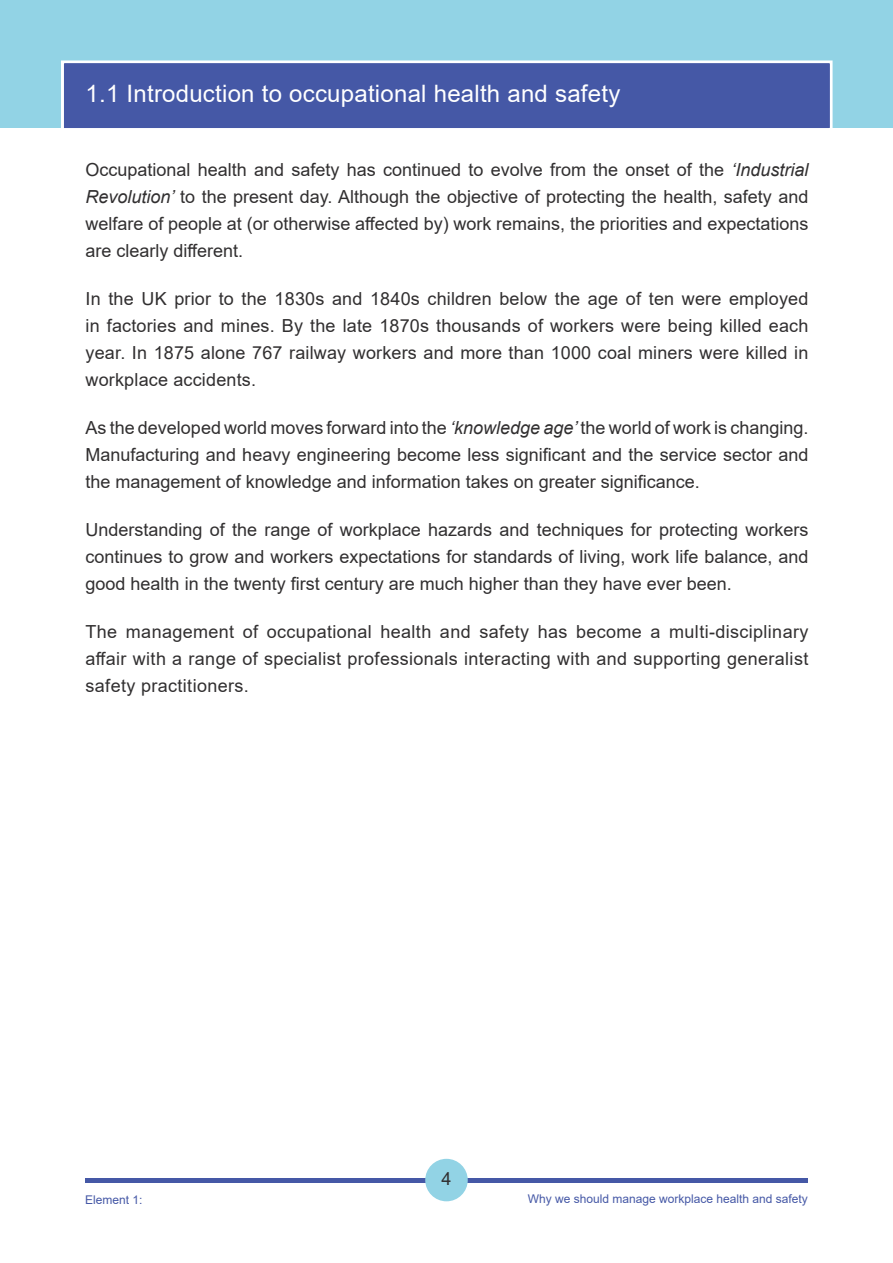
<style>
.page{position:relative;width:893px;height:1263px;background:#fff}
.page>*{position:absolute;margin:0;border:0;box-sizing:border-box;transform-origin:0 0}
.Chapter_title_H1{font:24px "Arial";letter-spacing:.01em;color:#fff}
.main_body_text{font:18px/27px "Arial";color:#312f30;text-align:justify}
.t1{font:12px "Arial";color:#4558a6}
.s1{font-style:italic}
</style>
<div class="page">
<hr style="left:85px;top:1178px;width:723px;height:4px;background:#4558a6">
<div style="left:425px;top:1159px;width:43px;height:42px;background:#92d3e5;border-radius:50%"></div>
<div style="left:0;top:0;width:893px;height:128px;background:#92d3e5"></div>
<svg style="left:61px;top:60px;width:772px;height:68px;background:#eef8fa"></svg>
<div style="left:64px;top:63px;width:766px;height:65px;background:#4558a6"></div>
<p class="Chapter_title_H1" style="left:86px;top:77px;width:536px">1.1 Introduction to occupational health and safety</p>
<p class="main_body_text" style="left:86px;top:156px;width:724px">Occupational health and safety has continued to evolve from the onset of the <span class="s1">‘Industrial Revolution’</span> to the present day. Although the objective of protecting the health, safety and welfare of people at (or otherwise affected by) work remains, the priorities and expectations are clearly different.</p>
<p class="main_body_text" style="left:86px;top:285px;width:724px">In the UK prior to the 1830s and 1840s children below the age of ten were employed in factories and mines. By the late 1870s thousands of workers were being killed each year. In 1875 alone 767 railway workers and more than 1000 coal miners were killed in workplace accidents.</p>
<p class="main_body_text" style="left:86px;top:414px;width:724px">As the developed world moves forward into the <span class="s1">‘knowledge age’</span> the world of work is changing.<br>Manufacturing and heavy engineering become less significant and the service sector and the management of knowledge and information takes on greater significance.</p>
<p class="main_body_text" style="left:86px;top:516px;width:724px">Understanding of the range of workplace hazards and techniques for protecting workers continues to grow and workers expectations for standards of living, work life balance, and good health in the twenty first century are much higher than they have ever been.</p>
<p class="main_body_text" style="left:86px;top:618px;width:724px">The management of occupational health and safety has become a multi-disciplinary affair with a range of specialist professionals interacting with and supporting generalist safety practitioners.</p>
<p class="main_body_text" style="left:441px;top:1165px;width:12px">4</p>
<p class="t1" style="left:85px;top:1191px;width:59px">Element 1:</p>
<p class="t1" style="left:528px;top:1190px;width:282px">Why we should manage workplace health and safety</p>
</div>
